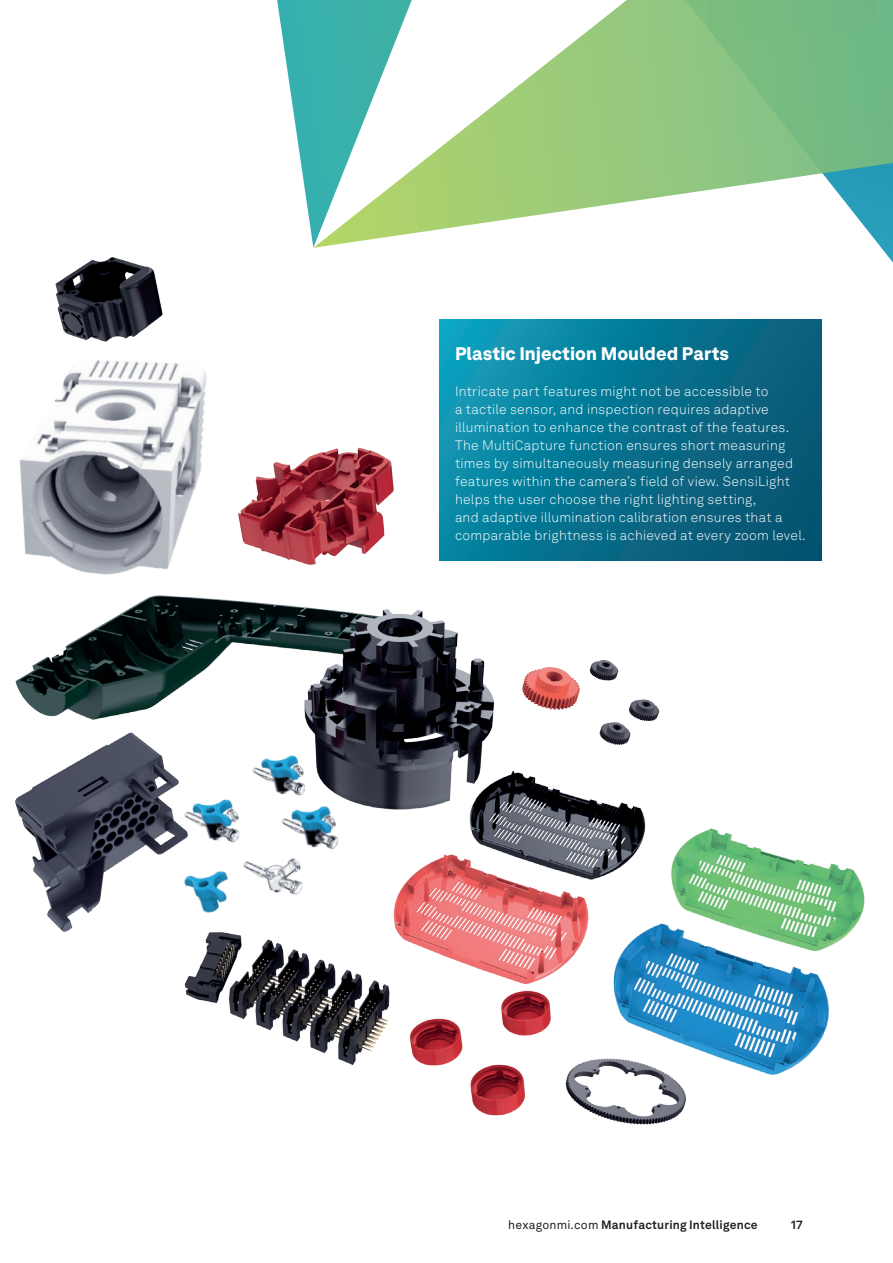
<style>
.page{position:relative;width:893px;height:1263px;background:#fff}
.page>*{position:absolute;margin:0;border:0;box-sizing:border-box;transform-origin:0 0}
.t1{font:900 18px "Hexagon Akkurat";color:#fff}
.t2{font:300 13.5px/18px "Hexagon Akkurat";letter-spacing:.02em;color:#fff}
.t3{font:700 12px "Hexagon Akkurat";letter-spacing:.015em;color:#231f20}
.s1{font-weight:400}
</style>
<div class="page">
<svg style="left:277px;top:0;width:616px;height:561px"></svg>
<svg style="left:313px;top:0;width:580px;height:248px"></svg>
<img style="left:393px;top:771px;width:472px;height:304px">
<img style="left:184px;top:922px;width:218px;height:149px">
<img style="left:18px;top:812px;width:176px;height:122px">
<img style="left:238px;top:442px;width:162px;height:123px">
<img style="left:176px;top:812px;width:162px;height:108px">
<img style="left:407px;top:984px;width:148px;height:132px">
<img style="left:55px;top:257px;width:108px;height:85px">
<img style="left:15px;top:595px;width:485px;height:217px">
<img style="left:19px;top:360px;width:188px;height:215px">
<img style="left:522px;top:660px;width:138px;height:85px">
<img style="left:560px;top:1049px;width:132px;height:76px">
<svg style="left:439px;top:319px;width:382px;height:242px;background:#07728f"></svg>
<h1 class="t1" style="left:455px;top:339px;width:276px">Plastic Injection Moulded Parts</h1>
<p class="t2" style="left:455px;top:381px;width:352px">Intricate part features might not be accessible to<br>a tactile sensor, and inspection requires adaptive illumination to enhance the contrast of the features.<br>The MultiCapture function ensures short measuring times by simultaneously measuring densely arranged features within the camera’s field of view. SensiLight helps the user choose the right lighting setting,<br>and adaptive illumination calibration ensures that a comparable brightness is achieved at every zoom level.</p>
<p class="t3" style="left:508px;top:1215px;width:251px"><span class="s1">hexagonmi.com</span> Manufacturing Intelligence</p>
<p class="t3" style="left:791px;top:1215px;width:13px">17</p>
</div>
